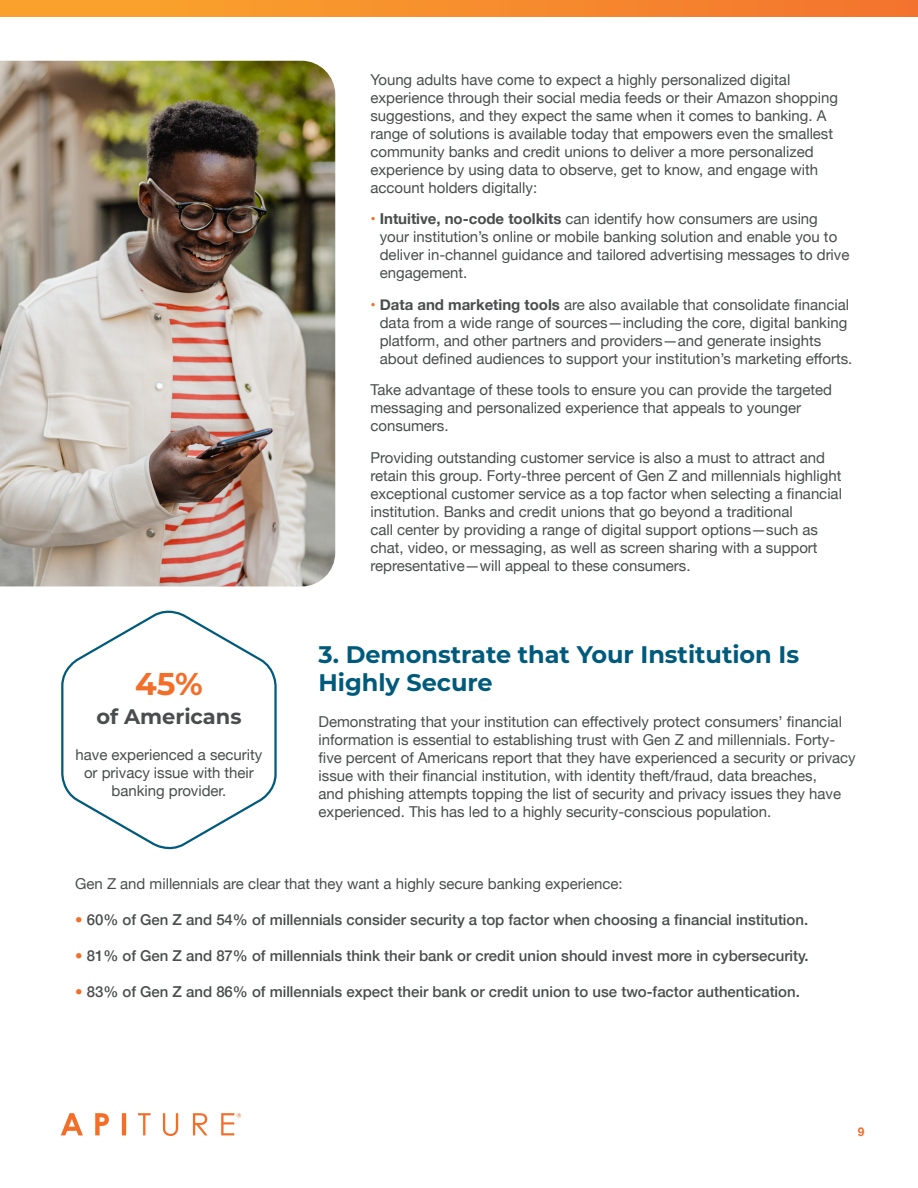
<style>
.page{position:relative;width:918px;height:1188px;background:#fff}
.page>*{position:absolute;margin:0;border:0;box-sizing:border-box;transform-origin:0 0}
.t1{font:700 31.5px "Montserrat";color:#f36e29}
.t2{font:700 24px/28.8px "Montserrat";color:#005a7c}
.t3{font:700 21px "Montserrat";color:#4a4d4d}
.t4{font:15px/18px "Helvetica Neue";color:#4a4d4d}
.t5{font:500 15px "Helvetica Neue";color:#4a4d4d}
.t6{font:700 12px "Helvetica Neue";color:#f36e29}
.s1{color:#f36e29}
.s2{font-weight:700}
</style>
<div class="page">
<div style="left:0;top:0;width:918px;height:17px;background:linear-gradient(to right,#faa72c,#f3742f)"></div>
<svg style="left:61px;top:1113px;width:180px;height:23px"></svg>
<img style="left:0;top:61px;width:335px;height:525px">
<svg style="left:61px;top:610px;width:216px;height:240px"></svg>
<h1 class="t1" style="left:135px;top:661px;width:69px">45%</h1>
<h3 class="t3" style="left:96px;top:701px;width:147px">of Americans</h3>
<p class="t4" style="left:76px;top:746px;width:188px;text-align:center">have experienced a security or privacy issue with their banking provider.</p>
<p class="t4" style="left:370px;top:71px;width:469px">Young adults have come to expect a highly personalized digital experience through their social media feeds or their Amazon shopping suggestions, and they expect the same when it comes to banking. A range of solutions is available today that empowers even the smallest community banks and credit unions to deliver a more personalized experience by using data to observe, get to know, and engage with account holders digitally:</p>
<p class="t4" style="left:380px;top:211px;width:471px;text-indent:-9px"><span class="s1">•</span> <span class="s2">Intuitive, no-code toolkits</span> can identify how consumers are using your institution’s online or mobile banking solution and enable you to deliver in-channel guidance and tailored advertising messages to drive engagement.</p>
<p class="t4" style="left:380px;top:296px;width:474px;text-indent:-9px"><span class="s1">•</span> <span class="s2">Data and marketing tools</span> are also available that consolidate financial data from a wide range of sources—including the core, digital banking platform, and other partners and providers—and generate insights about defined audiences to support your institution’s marketing efforts.</p>
<p class="t4" style="left:370px;top:382px;width:463px">Take advantage of these tools to ensure you can provide the targeted messaging and personalized experience that appeals to younger consumers.</p>
<p class="t4" style="left:370px;top:449px;width:473px">Providing outstanding customer service is also a must to attract and retain this group. Forty-three percent of Gen Z and millennials highlight exceptional customer service as a top factor when selecting a financial institution. Banks and credit unions that go beyond a traditional<br>call center by providing a range of digital support options—such as chat, video, or messaging, as well as screen sharing with a support representative—will appeal to these consumers.</p>
<h2 class="t2" style="left:319px;top:638px;width:482px">3. Demonstrate that Your Institution Is<br>Highly Secure</h2>
<p class="t4" style="left:319px;top:714px;width:539px">Demonstrating that your institution can effectively protect consumers’ financial information is essential to establishing trust with Gen Z and millennials. Forty&shy;five percent of Americans report that they have experienced a security or privacy issue with their financial institution, with identity theft/fraud, data breaches,<br>and phishing attempts topping the list of security and privacy issues they have experienced. This has led to a highly security-conscious population.</p>
<p class="t4" style="left:75px;top:876px;width:549px">Gen Z and millennials are clear that they want a highly secure banking experience:</p>
<p class="t5" style="left:75px;top:908px;width:735px"><span class="s1">•</span> 60% of Gen Z and 54% of millennials consider security a top factor when choosing a financial institution.</p>
<p class="t5" style="left:75px;top:944px;width:735px"><span class="s1">•</span> 81% of Gen Z and 87% of millennials think their bank or credit union should invest more in cybersecurity.</p>
<p class="t5" style="left:75px;top:980px;width:726px"><span class="s1">•</span> 83% of Gen Z and 86% of millennials expect their bank or credit union to use two-factor authentication.</p>
<p class="t6" style="left:858px;top:1123px;width:8px">9</p>
</div>
